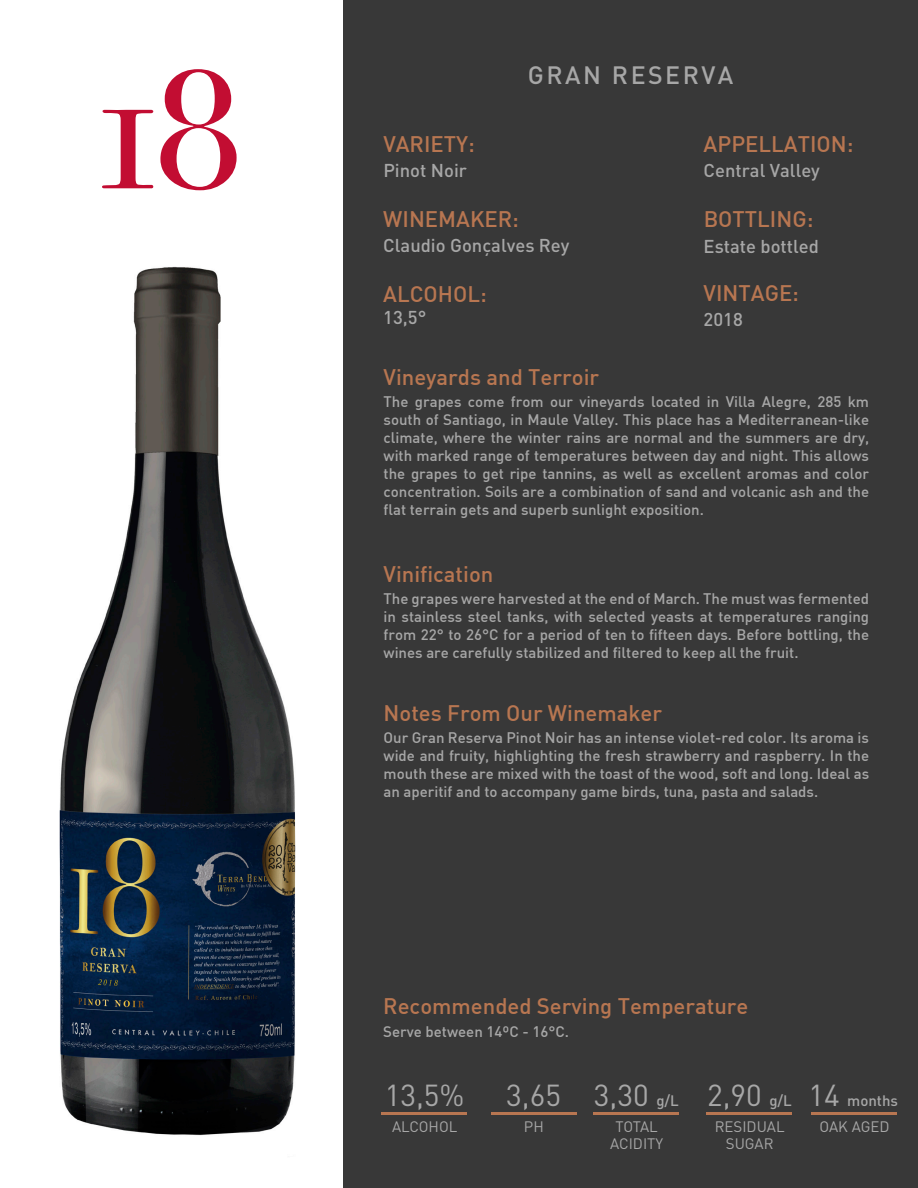
<style>
.page{position:relative;width:918px;height:1188px;background:#fff}
.page>*{position:absolute;margin:0;border:0;box-sizing:border-box;transform-origin:0 0}
.t1{font:30px "DIN Pro";color:#a7a7a7}
.t2{font:500 24.9px "DIN Pro";letter-spacing:.1em;color:#a7a7a7}
.t3{font:500 22.05px "DIN";color:#b87651}
.t4{font:500 18.45px "DIN Pro";color:#a7a7a7}
.t5{font:500 18.45px "DIN Pro";color:#a6a6a6}
.t6{font:500 15px/18px "DIN";color:#a7a7a7;text-align:justify}
.t7{font:15px/16.5px "DIN Pro";color:#a7a7a7;text-align:center}
.t8{font:15px/25.7px "DIN Pro";color:#a8a8a8;text-align:center}
.s1{font-weight:500;font-size:15px}
.s2{font-size:30px}
.s3{font-weight:500}
</style>
<div class="page">
<img style="left:59px;top:266px;width:237px;height:870px">
<svg style="left:102px;top:110px;width:51px;height:78px"></svg>
<svg style="left:160px;top:69px;width:77px;height:121px"></svg>
<div style="left:343px;top:0;width:575px;height:1188px;background:#383838"></div>
<hr style="left:707px;top:1112px;width:85px;height:3px;background:#b87651">
<hr style="left:594px;top:1112px;width:85px;height:3px;background:#b87651">
<hr style="left:491px;top:1112px;width:85px;height:3px;background:#b87651">
<hr style="left:382px;top:1112px;width:85px;height:3px;background:#b87651">
<hr style="left:811px;top:1112px;width:86px;height:3px;background:#b87651">
<h2 class="t2" style="left:528px;top:58px;width:207px">GRAN RESERVA</h2>
<h3 class="t3" style="left:383px;top:130px;width:93px">VARIETY:</h3>
<p class="t4" style="left:383px;top:158px;width:85px">Pinot Noir</p>
<h3 class="t3" style="left:383px;top:205px;width:137px">WINEMAKER:</h3>
<p class="t4" style="left:383px;top:233px;width:188px">Claudio Gonçalves Rey</p>
<h3 class="t3" style="left:383px;top:280px;width:105px">ALCOHOL:</h3>
<p class="t4" style="left:383px;top:305px;width:45px">13,5°</p>
<h3 class="t3" style="left:704px;top:130px;width:151px">APPELLATION:</h3>
<p class="t5" style="left:704px;top:158px;width:118px">Central Valley</p>
<h3 class="t3" style="left:704px;top:205px;width:111px">BOTTLING:</h3>
<p class="t4" style="left:704px;top:233px;width:117px">Estate bottled</p>
<h3 class="t3" style="left:704px;top:279px;width:97px">VINTAGE:</h3>
<p class="t4" style="left:704px;top:307px;width:41px">2018</p>
<h3 class="t3" style="left:384px;top:363px;width:217px">Vineyards and Terroir</h3>
<p class="t6" style="left:384px;top:392px;width:487px">The grapes come from our vineyards located in Villa Alegre, 285 km south of Santiago, in Maule Valley. This place has a Mediterranean-like climate, where the winter rains are normal and the summers are dry, with marked range of temperatures between day and night. This allows the grapes to get ripe tannins, as well as excellent aromas and color concentration. Soils are a combination of sand and volcanic ash and the flat terrain gets and superb sunlight exposition.</p>
<h3 class="t3" style="left:384px;top:560px;width:111px">Vinification</h3>
<p class="t6" style="left:384px;top:589px;width:487px">The grapes were harvested at the end of March. The must was fermented in stainless steel tanks, with selected yeasts at temperatures ranging from 22° to 26°C for a period of ten to fifteen days. Before bottling, the wines are carefully stabilized and filtered to keep all the fruit.</p>
<h3 class="t3" style="left:384px;top:699px;width:280px">Notes From Our Winemaker</h3>
<p class="t6" style="left:384px;top:728px;width:487px">Our Gran Reserva Pinot Noir has an intense violet-red color. Its aroma is wide and fruity, highlighting the fresh strawberry and raspberry. In the mouth these are mixed with the toast of the wood, soft and long. Ideal as an aperitif and to accompany game birds, tuna, pasta and salads.</p>
<h3 class="t3" style="left:383px;top:992px;width:367px">Recommended Serving Temperature</h3>
<p class="t6" style="left:383px;top:1022px;width:187px">Serve between 14ºC - 16°C.</p>
<h1 class="t1" style="left:385px;top:1075px;width:81px">13,5%</h1>
<p class="t7" style="left:392px;top:1118px;width:67px">ALCOHOL</p>
<h1 class="t1" style="left:506px;top:1075px;width:56px">3,65</h1>
<p class="t7" style="left:524px;top:1118px;width:21px">PH</p>
<h1 class="t1" style="left:594px;top:1075px;width:86px">3,30 <span class="s1">g/L</span></h1>
<p class="t7" style="left:610px;top:1118px;width:55px">TOTAL<br>ACIDITY</p>
<h1 class="t1" style="left:707px;top:1075px;width:86px">2,90 <span class="s1">g/L</span></h1>
<p class="t7" style="left:715px;top:1118px;width:71px">RESIDUAL<br>SUGAR</p>
<p class="t8" style="left:808px;top:1088px;width:91px"><span class="s2">14</span> <span class="s3">months<br></span>OAK AGED</p>
</div>
